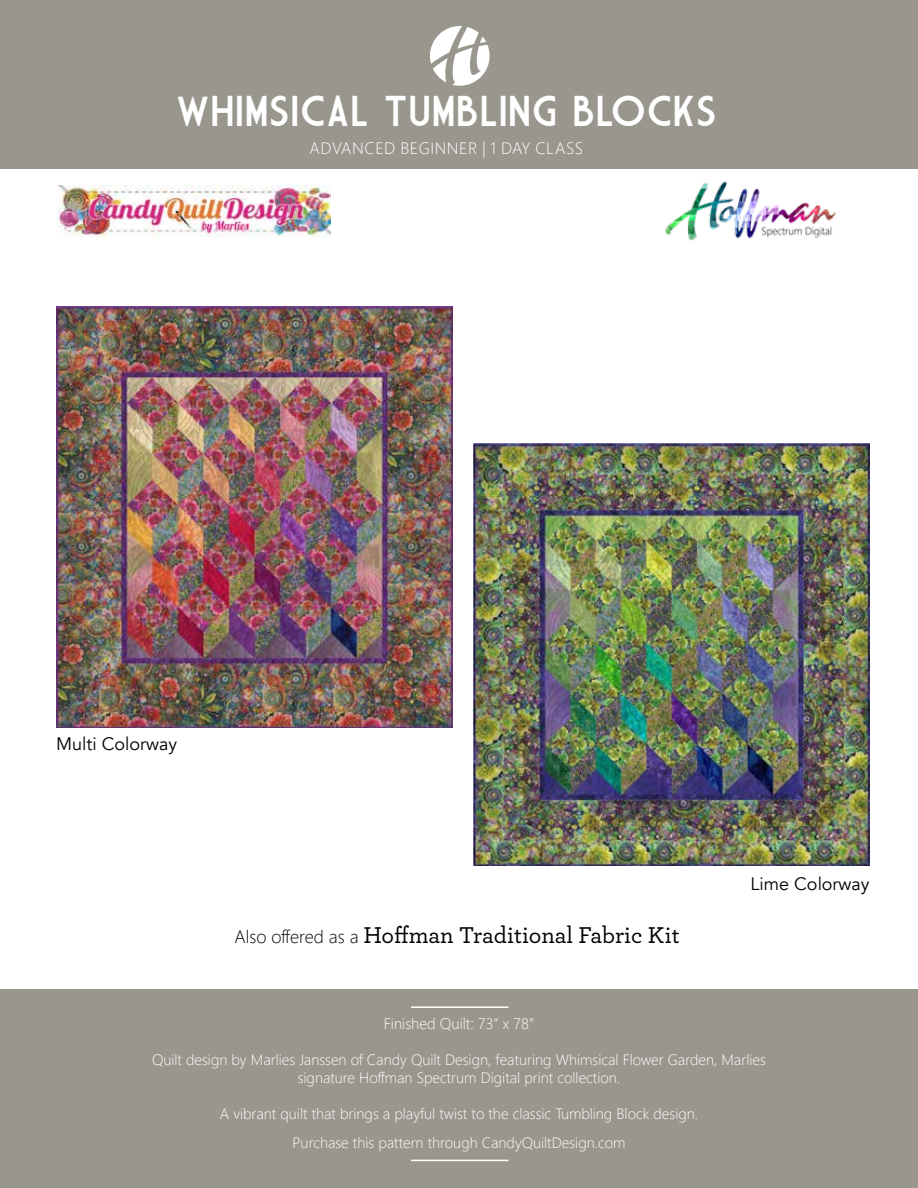
<style>
.page{position:relative;width:918px;height:1188px;background:#fff}
.page>*{position:absolute;margin:0;border:0;box-sizing:border-box;transform-origin:0 0}
.t1{font:42px "Market Deco";color:#fff}
.t2{font:500 24px "Archer";color:#000}
.t3{font:18px "Avenir";color:#000}
.t4{font:300 16.5px "Segoe UI";letter-spacing:.035em;color:#fff}
.t5{font:300 15.3px "Segoe UI";color:#fff}
.t6{font:300 15px/18px "Segoe UI";color:#fff;text-align:center}
.s1{font-family:"Segoe UI";font-weight:300;font-size:18px}
</style>
<div class="page">
<div style="left:0;top:0;width:918px;height:168px;background:#98968d"></div>
<svg style="left:430px;top:26px;width:60px;height:60px"></svg>
<div style="left:0;top:989px;width:918px;height:199px;background:#98968d"></div>
<hr style="left:411px;top:1006px;width:98px;height:2px;background:#fff">
<hr style="left:411px;top:1160px;width:98px;height:1px;background:#fff">
<img style="left:665px;top:181px;width:171px;height:60px">
<img style="left:56px;top:306px;width:396px;height:421px">
<img style="left:474px;top:444px;width:396px;height:421px">
<img style="left:57px;top:185px;width:274px;height:51px">
<h1 class="t1" style="left:175px;top:87px;width:543px">WHIMSICAL TUMBLING BLOCKS</h1>
<p class="t4" style="left:310px;top:132px;width:275px">ADVANCED BEGINNER | 1 DAY CLASS</p>
<p class="t3" style="left:56px;top:734px;width:122px">Multi Colorway</p>
<h2 class="t2" style="left:235px;top:918px;width:447px"><span class="s1">Also offered as a</span> Hoffman Traditional Fabric Kit</h2>
<p class="t3" style="left:751px;top:873px;width:120px">Lime Colorway</p>
<p class="t5" style="left:384px;top:1009px;width:152px">Finished Quilt: 73” x 78”</p>
<p class="t6" style="left:152px;top:1049px;width:615px">Quilt design by Marlies Janssen of Candy Quilt Design, featuring Whimsical Flower Garden, Marlies signature Hoffman Spectrum Digital print collection.</p>
<p class="t6" style="left:220px;top:1098px;width:480px;line-height:28.5px">A vibrant quilt that brings a playful twist to the classic Tumbling Block design.<br>Purchase this pattern through CandyQuiltDesign.com</p>
</div>
